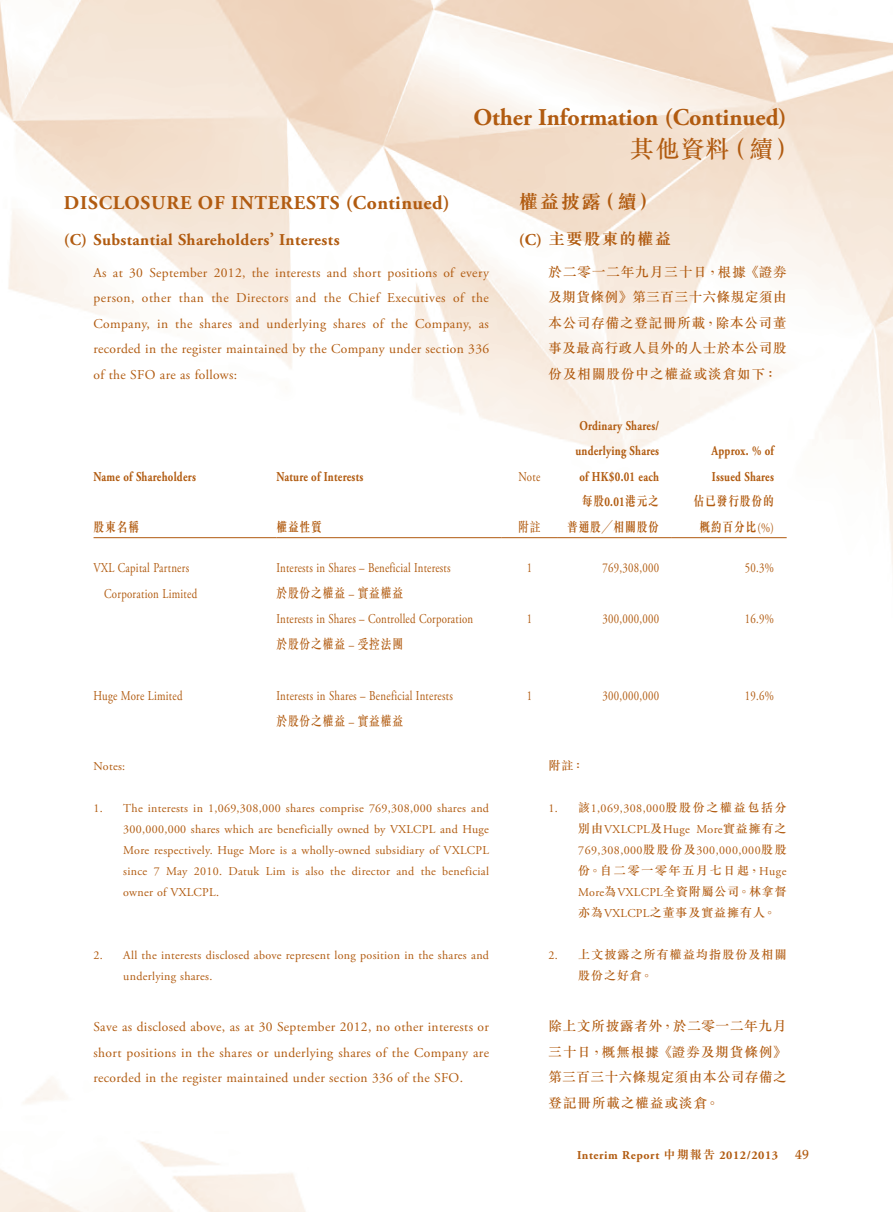
<style>
.page{position:relative;width:893px;height:1212px;background:#fff}
.page>*{position:absolute;margin:0;border:0;box-sizing:border-box;transform-origin:0 0}
.t1{font:700 24px "Adobe Garamond Pro";color:#b15b10}
.t2{font:500 24px "M Sung HK";color:#b15b10}
.Heading_1{font:700 19.5px "Adobe Garamond Pro";letter-spacing:.04em;color:#b15b10}
.C_Heading_1{font:700 19.5px "M Sung HK";color:#b15b10}
.Heading_2{font:700 16.5px "Adobe Garamond Pro";letter-spacing:.025em;color:#b15b10}
.C_Heading_2{font:700 16.5px "M Sung HK";letter-spacing:.075em;color:#b15b10}
.Body_Text{font:13.5px/25.5px "Adobe Garamond Pro";letter-spacing:.025em;color:#b15b10;text-align:justify}
.Body_Text-2{font:13.5px/25.5px "Adobe Garamond Pro";letter-spacing:.025em;color:#b15b10;scale:.8 1}
.C_Body_Text{font:500 13.5px/25.5px "M Sung HK";letter-spacing:.06em;color:#b15b10;text-align:justify}
.Body_Text-3{font:700 13.5px "Adobe Garamond Pro";letter-spacing:.025em;color:#b15b10;scale:.8 1}
.Body_Text-4{font:700 13.5px "M Sung HK";letter-spacing:.075em;color:#b15b10;scale:.8 1}
.Body_Text-5{font:500 13.5px "M Sung HK";letter-spacing:.075em;color:#b15b10;scale:.8 1}
.t3{font:500 13.5px "Palatino LT Std";color:#b15b10}
.Notes{font:12px/21px "Adobe Garamond Pro";letter-spacing:.025em;color:#b15b10;text-align:justify}
.C_Notes{font:12px/21px "Adobe Garamond Pro";letter-spacing:.03em;color:#b15b10;text-align:justify}
.C_Notes-2{font:500 12px/21px "M Sung HK";letter-spacing:.09em;color:#b15b10}
.t4{font:700 12px "Adobe Garamond Pro";letter-spacing:.05em;color:#b15b10}
.s1{font-family:"Adobe Garamond Pro"}
.s2{font-family:"Adobe Garamond Pro";font-weight:400}
.s3{font-family:"M Sung HK";font-weight:500}
.s4{font-family:"M Sung HK"}
</style>
<div class="page">
<img style="left:0;top:0;width:893px;height:1212px">
<hr style="left:94px;top:537px;width:182px;height:1px;background:#b15b10">
<hr style="left:276px;top:537px;width:226px;height:1px;background:#b15b10">
<hr style="left:502px;top:537px;width:55px;height:1px;background:#b15b10">
<hr style="left:557px;top:537px;width:115px;height:1px;background:#b15b10">
<hr style="left:672px;top:537px;width:115px;height:1px;background:#b15b10">
<h1 class="t1" style="left:473px;top:103px;width:315px">Other Information (Continued)</h1>
<h1 class="t2" style="left:630px;top:132px;width:170px">其他資料（續）</h1>
<p class="C_Heading_1" style="left:519px;top:192px;width:141px">權益披露（續）</p>
<p class="C_Heading_2" style="left:519px;top:231px;width:154px"><span class="s1">(C)</span> 主要股東的權益</p>
<p class="C_Body_Text" style="left:549px;top:258px;width:240px">於二零一二年九月三十日，根據《證券及期貨條例》第三百三十六條規定須由本公司存備之登記冊所載，除本公司董事及最高行政人員外的人士於本公司股份及相關股份中之權益或淡倉如下：</p>
<p class="Heading_1" style="left:64px;top:191px;width:387px">DISCLOSURE OF INTERESTS (Continued)</p>
<p class="Heading_2" style="left:64px;top:230px;width:277px">(C) Substantial Shareholders’ Interests</p>
<p class="Body_Text" style="left:94px;top:260px;width:397px">As at 30 September 2012, the interests and short positions of every person, other than the Directors and the Chief Executives of the Company, in the shares and underlying shares of the Company, as recorded in the register maintained by the Company under section 336 of the SFO are as follows:</p>
<p class="Body_Text-3" style="left:94px;top:469px;width:129px">Name of Shareholders</p>
<p class="Body_Text-3" style="left:276px;top:469px;width:110px">Nature of Interests</p>
<p class="Body_Text-2" style="left:518px;top:464px;width:29px">Note</p>
<p class="Body_Text-4" style="left:94px;top:520px;width:58px">股東名稱</p>
<p class="Body_Text-4" style="left:276px;top:520px;width:58px">權益性質</p>
<p class="Body_Text-5" style="left:518px;top:517px;width:30px">附註</p>
<p class="Body_Text-3" style="left:579px;top:418px;width:101px">Ordinary Shares/</p>
<p class="Body_Text-3" style="left:575px;top:443px;width:106px">underlying Shares</p>
<p class="Body_Text-3" style="left:579px;top:469px;width:101px">of HK$0.01 each</p>
<p class="Body_Text-4" style="left:582px;top:495px;width:98px">每股<span class="s1">0.01</span>港元之</p>
<p class="Body_Text-4" style="left:567px;top:520px;width:116px">普通股╱相關股份</p>
<p class="Body_Text-3" style="left:712px;top:443px;width:79px">Approx. % of</p>
<p class="Body_Text-3" style="left:712px;top:469px;width:79px">Issued Shares</p>
<p class="Body_Text-4" style="left:693px;top:495px;width:102px">佔已發行股份的</p>
<p class="Body_Text-4" style="left:699px;top:520px;width:95px">概約百分比<span class="s2">(%)</span></p>
<p class="Body_Text-2" style="left:104px;top:556px;width:118px;text-indent:-11px">VXL Capital Partners<br>Corporation Limited</p>
<p class="Body_Text-2" style="left:276px;top:556px;width:219px">Interests in Shares – Beneficial Interests</p>
<p class="Body_Text-2" style="left:527px;top:556px;width:8px">1</p>
<p class="Body_Text-2" style="left:602px;top:556px;width:72px">769,308,000</p>
<p class="Body_Text-2" style="left:745px;top:556px;width:38px">50.3%</p>
<p class="Body_Text-5" style="left:276px;top:584px;width:160px">於股份之權益 <span class="s2">–</span> 實益權益</p>
<p class="Body_Text-2" style="left:276px;top:607px;width:247px">Interests in Shares – Controlled Corporation</p>
<p class="Body_Text-2" style="left:527px;top:607px;width:8px">1</p>
<p class="Body_Text-2" style="left:602px;top:607px;width:72px">300,000,000</p>
<p class="Body_Text-2" style="left:745px;top:607px;width:38px">16.9%</p>
<p class="Body_Text-5" style="left:276px;top:635px;width:160px">於股份之權益 <span class="s2">–</span> 受控法團</p>
<p class="Body_Text-2" style="left:94px;top:683px;width:113px">Huge More Limited</p>
<p class="Body_Text-2" style="left:276px;top:683px;width:222px">Interests in Shares – Beneficial Interests</p>
<p class="Body_Text-2" style="left:527px;top:683px;width:8px">1</p>
<p class="Body_Text-2" style="left:602px;top:683px;width:72px">300,000,000</p>
<p class="Body_Text-2" style="left:745px;top:683px;width:38px">19.6%</p>
<p class="Body_Text-5" style="left:276px;top:711px;width:160px">於股份之權益 <span class="s2">–</span> 實益權益</p>
<p class="Notes" style="left:94px;top:756px;width:33px">Notes:</p>
<p class="Notes" style="left:123px;top:798px;width:367px;text-indent:-30px">1. The interests in 1,069,308,000 shares comprise 769,308,000 shares and 300,000,000 shares which are beneficially owned by VXLCPL and Huge More respectively. Huge More is a wholly-owned subsidiary of VXLCPL since 7 May 2010. Datuk Lim is also the director and the beneficial owner of VXLCPL.</p>
<p class="C_Notes-2" style="left:549px;top:755px;width:37px">附註：</p>
<p class="C_Notes" style="left:578px;top:798px;width:210px;text-indent:-30px">1. <span class="s3">該</span>1,069,308,000<span class="s3">股股份之權益包括分別由</span>VXLCPL<span class="s3">及</span>Huge More<span class="s3">實益擁有之</span>769,308,000<span class="s3">股股份及</span>300,000,000<span class="s3">股股份。自二零一零年五月七日起，</span>Huge More<span class="s3">為</span>VXLCPL<span class="s3">全資附屬公司。林拿督亦為</span>VXLCPL<span class="s3">之董事及實益擁有人。</span></p>
<p class="C_Notes-2" style="left:578px;top:944px;width:210px;text-indent:-30px"><span class="s2">2.</span> 上文披露之所有權益均指股份及相關股份之好倉。</p>
<p class="C_Body_Text" style="left:549px;top:1013px;width:240px">除上文所披露者外，於二零一二年九月三十日，概無根據《證券及期貨條例》第三百三十六條規定須由本公司存備之登記冊所載之權益或淡倉。</p>
<p class="Notes" style="left:123px;top:945px;width:367px;text-indent:-30px">2. All the interests disclosed above represent long position in the shares and underlying shares.</p>
<p class="Body_Text" style="left:94px;top:1015px;width:397px">Save as disclosed above, as at 30 September 2012, no other interests or short positions in the shares or underlying shares of the Company are recorded in the register maintained under section 336 of the SFO.</p>
<p class="t4" style="left:577px;top:1148px;width:203px">Interim Report <span class="s4">中期報告</span> 2012/2013</p>
<p class="t3" style="left:795px;top:1147px;width:15px">49</p>
</div>
